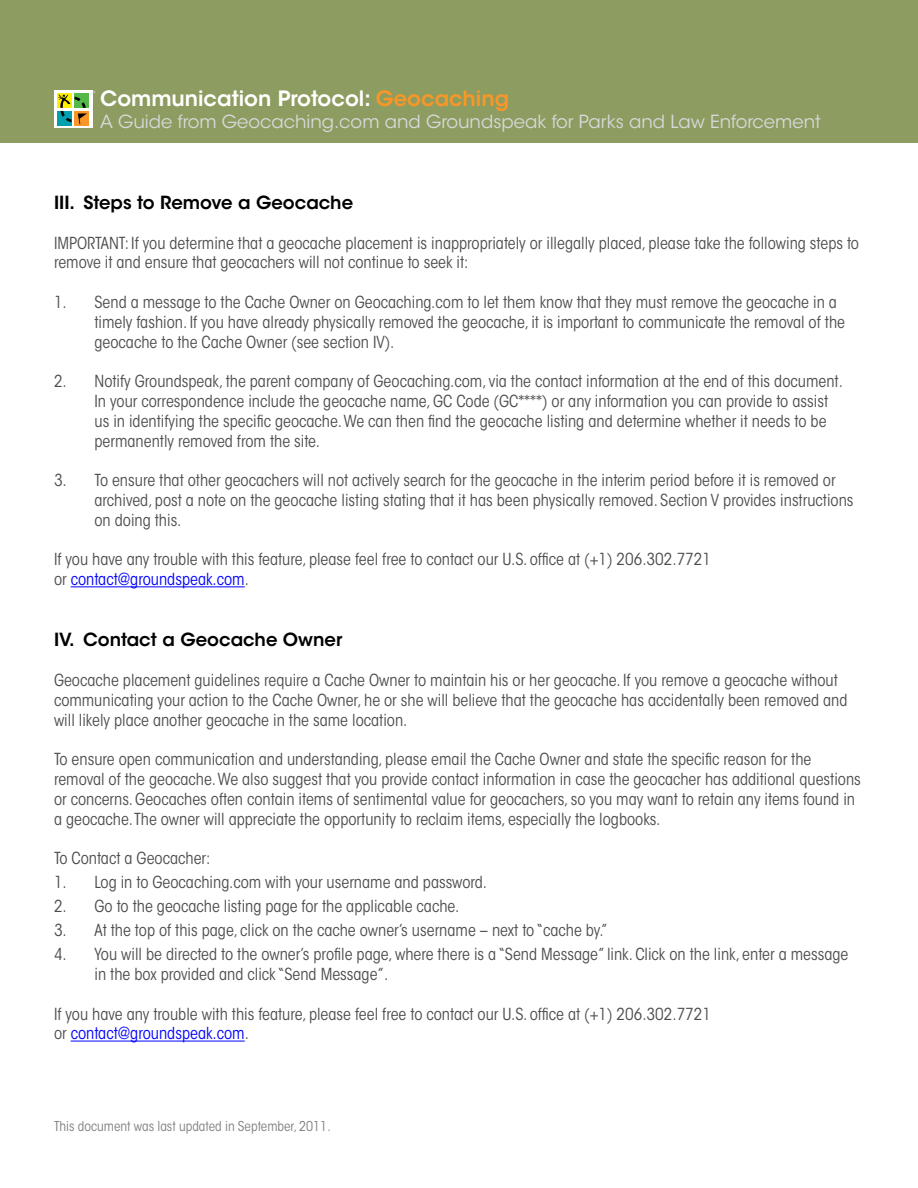
<style>
.page{position:relative;width:918px;height:1188px;background:#fff}
.page>*{position:absolute;margin:0;border:0;box-sizing:border-box;transform-origin:0 0}
.t1{font:600 21px "ITC Avant Garde Std";color:#fff}
.t2{font:18px "ITC Avant Garde Std";color:#d8d9da}
.t3{font:600 18px "ITC Avant Garde Std";color:#000}
.t4{font:condensed 16.5px/19.8px "ITC Avant Garde Std";color:#4d4d4f}
.t5{font:condensed 13.5px "ITC Avant Garde Std";color:#7c7e81}
.s1{color:#f89728}
.s2{color:#00f}
</style>
<div class="page">
<div style="left:0;top:0;width:918px;height:143px;background:#8d9c60"></div>
<svg style="left:54px;top:91px;width:38px;height:37px"></svg>
<svg style="left:57px;top:94px;width:14px;height:14px"></svg>
<div style="left:75px;top:94px;width:14px;height:14px;background:#54b948"></div>
<div style="left:57px;top:111px;width:14px;height:14px;background:#00a0af"></div>
<div style="left:75px;top:111px;width:14px;height:14px;background:#f89728"></div>
<svg style="left:58px;top:95px;width:29px;height:29px"></svg>
<hr style="left:71px;top:586px;width:174px;height:1px;background:#00f">
<hr style="left:71px;top:1041px;width:174px;height:1px;background:#00f">
<p class="t1" style="left:100px;top:85px;width:410px">Communication Protocol: <span class="s1">Geocaching</span></p>
<p class="t2" style="left:100px;top:110px;width:722px">A Guide from Geocaching.com and Groundspeak for Parks and Law Enforcement</p>
<p class="t3" style="left:54px;top:191px;width:301px">III . Steps to Remove a Geocache</p>
<p class="t4" style="left:54px;top:233px;width:807px">IMPORTANT: If you determine that a geocache placement is inappropriately or illegally placed, please take the following steps to remove it and ensure that geocachers will not continue to seek it:</p>
<p class="t4" style="left:95px;top:292px;width:752px;text-indent:-41px">1. Send a message to the Cache Owner on Geocaching.com to let them know that they must remove the geocache in a timely fashion. If you have already physically removed the geocache, it is important to communicate the removal of the geocache to the Cache Owner (see section IV).</p>
<p class="t4" style="left:95px;top:371px;width:750px;text-indent:-41px">2. Notify Groundspeak, the parent company of Geocaching.com, via the contact information at the end of this document.<br>In your correspondence include the geocache name, GC Code (GC****) or any information you can provide to assist us in identifying the specific geocache. We can then find the geocache listing and determine whether it needs to be permanently removed from the site.</p>
<p class="t4" style="left:95px;top:470px;width:761px;text-indent:-41px">3. To ensure that other geocachers will not actively search for the geocache in the interim period before it is removed or archived, post a note on the geocache listing stating that it has been physically removed. Section V provides instructions on doing this.</p>
<p class="t4" style="left:54px;top:550px;width:659px">If you have any trouble with this feature, please feel free to contact our U.S. office at (+1) 206.302.7721 or <span class="s2">contact@groundspeak.com</span>.</p>
<p class="t3" style="left:54px;top:628px;width:290px">IV. Contact a Geocache Owner</p>
<p class="t4" style="left:54px;top:670px;width:795px">Geocache placement guidelines require a Cache Owner to maintain his or her geocache. If you remove a geocache without communicating your action to the Cache Owner, he or she will believe that the geocache has accidentally been removed and will likely place another geocache in the same location.</p>
<p class="t4" style="left:54px;top:749px;width:808px">To ensure open communication and understanding, please email the Cache Owner and state the specific reason for the removal of the geocache. We also suggest that you provide contact information in case the geocacher has additional questions or concerns. Geocaches often contain items of sentimental value for geocachers, so you may want to retain any items found in a geocache. The owner will appreciate the opportunity to reclaim items, especially the logbooks.</p>
<p class="t4" style="left:54px;top:848px;width:158px">To Contact a Geocacher:</p>
<p class="t4" style="left:54px;top:872px;width:435px">1. Log in to Geocaching.com with your username and password.</p>
<p class="t4" style="left:54px;top:896px;width:407px">2. Go to the geocache listing page for the applicable cache.</p>
<p class="t4" style="left:54px;top:920px;width:555px">3. At the top of this page, click on the cache owner’s username – next to “cache by.”</p>
<p class="t4" style="left:95px;top:944px;width:756px;text-indent:-41px">4. You will be directed to the owner’s profile page, where there is a “Send Message” link. Click on the link, enter a message in the box provided and click “Send Message”.</p>
<p class="t4" style="left:54px;top:1004px;width:659px">If you have any trouble with this feature, please feel free to contact our U.S. office at (+1) 206.302.7721 or <span class="s2">contact@groundspeak.com</span>.</p>
<p class="t5" style="left:54px;top:1118px;width:278px">This document was last updated in September, 2011.</p>
</div>
